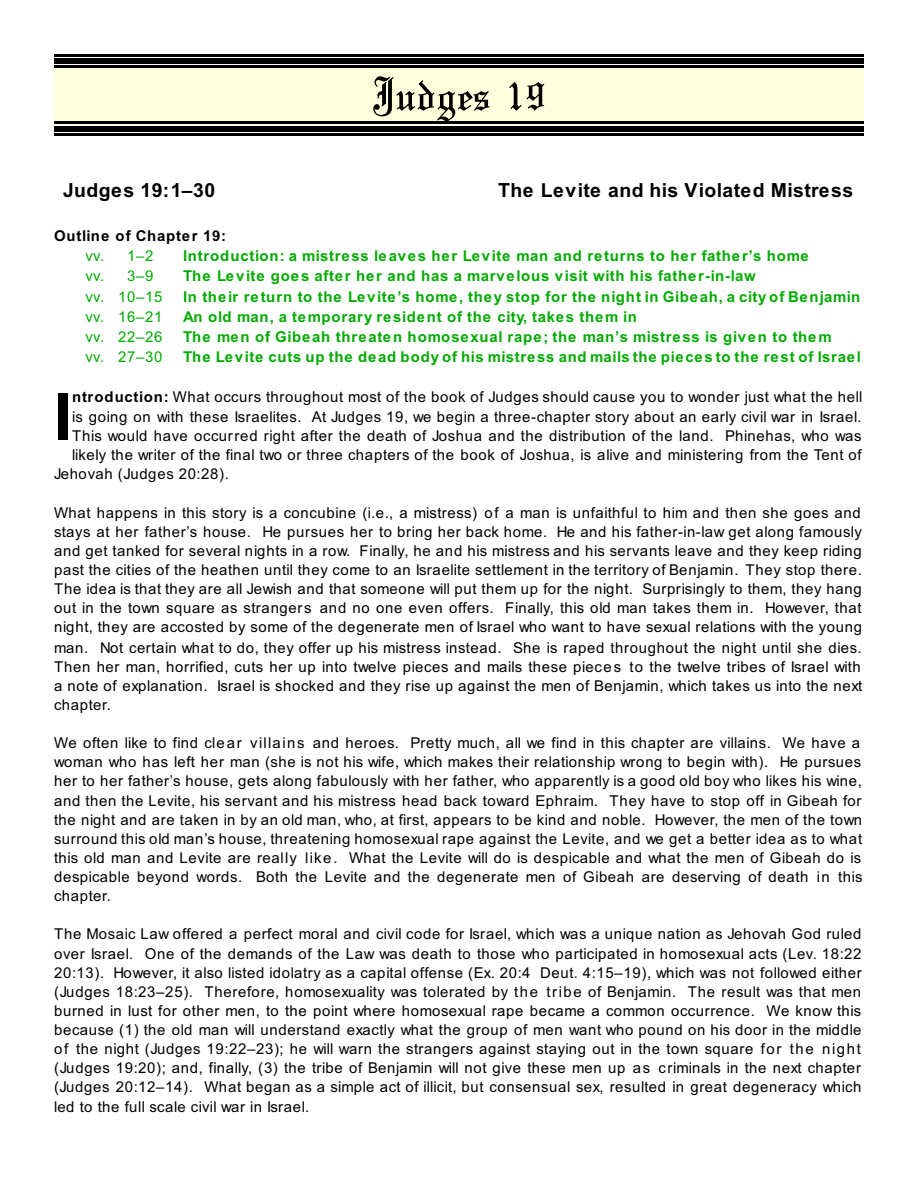
<style>
.page{position:relative;width:918px;height:1188px;background:#fff}
.page>*{position:absolute;margin:0;border:0;box-sizing:border-box;transform-origin:0 0}
.t1{font:700 64.5px "Arial";color:#000}
.t2{font:51px "Mariage";letter-spacing:.005em;color:#000}
.t3{font:700 19.5px "Arial";letter-spacing:.025em;color:#000}
.t4{font:15px/19.2px "Arial";letter-spacing:.045em;color:#000;text-align:justify}
.t5{font:700 15px "Arial";letter-spacing:.05em;color:#00ab00}
.t6{font:15px "Arial";letter-spacing:.05em;color:#00ab00}
.t7{font:700 15px "Arial";letter-spacing:.05em;color:#000}
.s1{font-weight:700}
</style>
<div class="page">
<div style="left:54px;top:65px;width:810px;height:59px;background:#ffffde"></div>
<hr style="left:54px;top:65px;width:810px;height:3px;background:#000">
<hr style="left:54px;top:122px;width:810px;height:2px;background:#000">
<div style="left:54px;top:58px;width:810px;height:5px;background:#000"></div>
<div style="left:54px;top:126px;width:810px;height:5px;background:#000"></div>
<hr style="left:54px;top:54px;width:810px;height:3px;background:#000">
<hr style="left:54px;top:133px;width:810px;height:2px;background:#000">
<h2 class="t2" style="left:372px;top:76px;width:175px">Judges 19</h2>
<h3 class="t3" style="left:63px;top:183px;width:154px">Judges 19:1–30</h3>
<h3 class="t3" style="left:498px;top:183px;width:356px">The Levite and his Violated Mistress</h3>
<p class="t7" style="left:54px;top:230px;width:174px">Outline of Chapter 19:</p>
<p class="t6" style="left:86px;top:250px;width:69px">vv. 1–2</p>
<p class="t5" style="left:183px;top:250px;width:627px">Introduction: a mistress leaves her Levite man and returns to her father’s home</p>
<p class="t6" style="left:86px;top:270px;width:69px">vv. 3–9</p>
<p class="t5" style="left:183px;top:270px;width:574px">The Levite goes after her and has a marvelous visit with his father-in-law</p>
<p class="t6" style="left:86px;top:291px;width:78px">vv. 10–15</p>
<p class="t5" style="left:183px;top:291px;width:679px">In their return to the Levite’s home, they stop for the night in Gibeah, a city of Benjamin</p>
<p class="t6" style="left:86px;top:311px;width:78px">vv. 16–21</p>
<p class="t5" style="left:183px;top:311px;width:455px">An old man, a temporary resident of the city, takes them in</p>
<p class="t6" style="left:86px;top:331px;width:78px">vv. 22–26</p>
<p class="t5" style="left:183px;top:331px;width:650px">The men of Gibeah threaten homosexual rape; the man’s mistress is given to them</p>
<p class="t6" style="left:86px;top:351px;width:78px">vv. 27–30</p>
<p class="t5" style="left:183px;top:351px;width:679px">The Levite cuts up the dead body of his mistress and mails the pieces to the rest of Israel</p>
<h1 class="t1" style="left:54px;top:393px;width:19px">I</h1>
<p class="t4" style="left:72px;top:388px;width:792px"><span class="s1">ntroduction:</span> What occurs throughout most of the book of Judges should cause you to wonder just what the hell</p>
<p class="t4" style="left:72px;top:408px;width:791px">is going on with these Israelites. At Judges 19, we begin a three-chapter story about an early civil war in Israel.</p>
<p class="t4" style="left:72px;top:428px;width:791px">This would have occurred right after the death of Joshua and the distribution of the land. Phinehas, who was</p>
<p class="t4" style="left:72px;top:447px;width:791px">likely the writer of the final two or three chapters of the book of Joshua, is alive and ministering from the Tent of</p>
<p class="t4" style="left:54px;top:466px;width:176px">Jehovah (Judges 20:28).</p>
<p class="t4" style="left:54px;top:504px;width:810px">What happens in this story is a concubine (i.e., a mistress) of a man is unfaithful to him and then she goes and stays at her father’s house. He pursues her to bring her back home. He and his father-in-law get along famously and get tanked for several nights in a row. Finally, he and his mistress and his servants leave and they keep riding past the cities of the heathen until they come to an Israelite settlement in the territory of Benjamin. They stop there.<br>The idea is that they are all Jewish and that someone will put them up for the night. Surprisingly to them, they hang out in the town square as strangers and no one even offers. Finally, this old man takes them in. However, that night, they are accosted by some of the degenerate men of Israel who want to have sexual relations with the young man. Not certain what to do, they offer up his mistress instead. She is raped throughout the night until she dies.<br>Then her man, horrified, cuts her up into twelve pieces and mails these pieces to the twelve tribes of Israel with a note of explanation. Israel is shocked and they rise up against the men of Benjamin, which takes us into the next chapter.</p>
<p class="t4" style="left:54px;top:735px;width:810px;text-align:left">We often like to find clear villains and heroes. Pretty much, all we find in this chapter are villains. We have a woman who has left her man (she is not his wife, which makes their relationship wrong to begin with). He pursues her to her father’s house, gets along fabulously with her father, who apparently is a good old boy who likes his wine, and then the Levite, his servant and his mistress head back toward Ephraim. They have to stop off in Gibeah for the night and are taken in by an old man, who, at first, appears to be kind and noble. However, the men of the town surround this old man’s house, threatening homosexual rape against the Levite, and we get a better idea as to what this old man and Levite are really like. What the Levite will do is despicable and what the men of Gibeah do is despicable beyond words. Both the Levite and the degenerate men of Gibeah are deserving of death in this chapter.</p>
<p class="t4" style="left:54px;top:926px;width:809px">The Mosaic Law offered a perfect moral and civil code for Israel, which was a unique nation as Jehovah God ruled over Israel. One of the demands of the Law was death to those who participated in homosexual acts (Lev. 18:22<br>20:13). However, it also listed idolatry as a capital offense (Ex. 20:4 Deut. 4:15–19), which was not followed either (Judges 18:23–25). Therefore, homosexuality was tolerated by the tribe of Benjamin. The result was that men burned in lust for other men, to the point where homosexual rape became a common occurrence. We know this because (1) the old man will understand exactly what the group of men want who pound on his door in the middle of the night (Judges 19:22–23); he will warn the strangers against staying out in the town square for the night (Judges 19:20); and, finally, (3) the tribe of Benjamin will not give these men up as criminals in the next chapter (Judges 20:12–14). What began as a simple act of illicit, but consensual sex, resulted in great degeneracy which led to the full scale civil war in Israel.</p>
</div>
